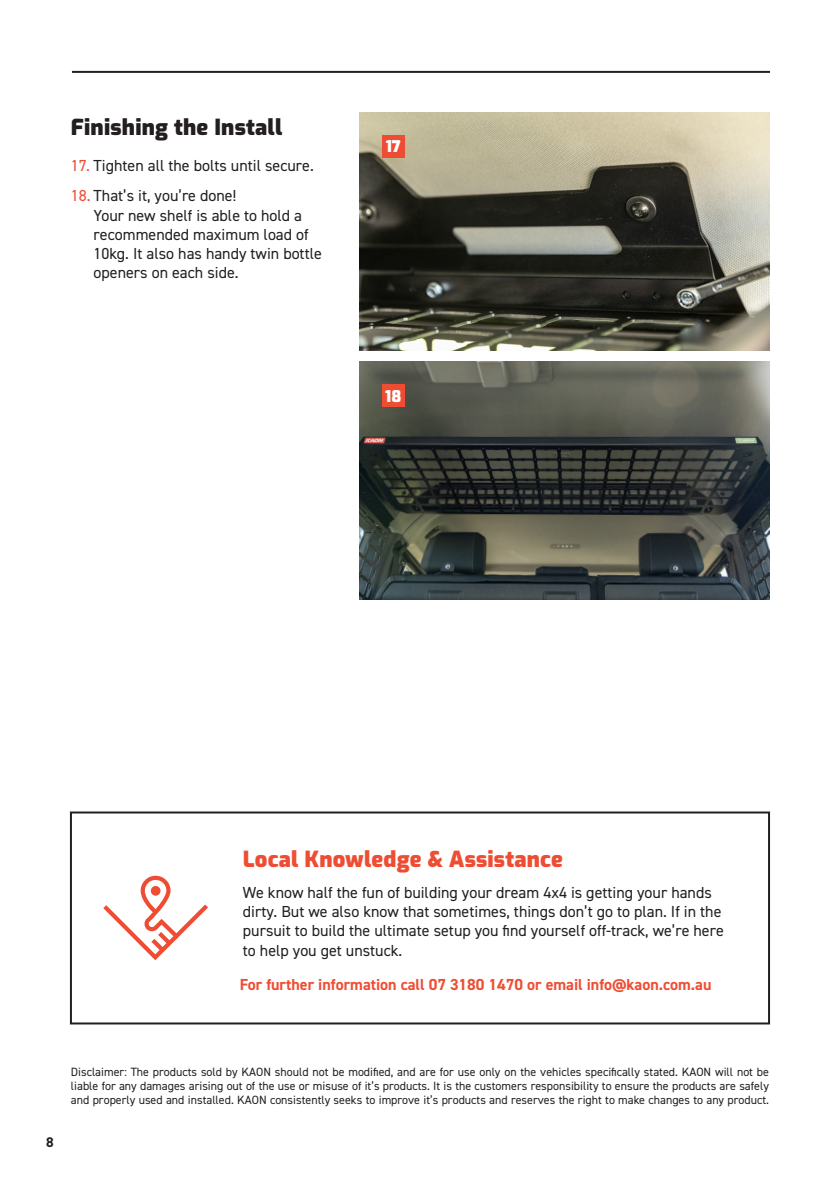
<style>
.page{position:relative;width:840px;height:1191px;background:#fff}
.page>*{position:absolute;margin:0;border:0;box-sizing:border-box;transform-origin:0 0}
.CTA_Heading{font:900 22px "Exo";letter-spacing:.01em;color:#ef4d33}
.Install_H2{font:900 22px "Exo";letter-spacing:.01em;color:#231f20}
.Body{font:16px/19.2px "DIN2014";color:#231f20}
.CTA{font:700 16px "DIN2014";color:#ef4d33}
.t1{font:900 16px "Exo";color:#fff}
.Page_Numbers{font:700 14px "DIN2014";color:#231f20}
.Disclaimer{font:12px/14px "DIN2014";color:#231f20;text-align:justify}
.s1{color:#ef4d33}
</style>
<div class="page">
<div style="left:70px;top:811px;width:699px;height:213px;border:2px solid #231f20"></div>
<svg style="left:103px;top:875px;width:105px;height:85px"></svg>
<div style="left:151px;top:886px;width:9px;height:9px;background:#ef4d33;border-radius:50%"></div>
<hr style="left:72px;top:71px;width:697px;height:2px;background:#231f20">
<img style="left:359px;top:112px;width:409px;height:238px">
<img style="left:359px;top:361px;width:409px;height:238px">
<div style="left:382px;top:135px;width:22px;height:22px;background:#ef4d33"></div>
<div style="left:382px;top:384px;width:22px;height:23px;background:#ef4d33"></div>
<p class="Install_H2" style="left:71px;top:111px;width:213px">Finishing the Install</p>
<p class="Body" style="left:71px;top:155px;width:244px"><span class="s1">17.</span> Tighten all the bolts until secure.</p>
<p class="Body" style="left:94px;top:186px;width:230px;text-indent:-23px"><span class="s1">18.</span> That’s it, you’re done!<br>Your new shelf is able to hold a recommended maximum load of<br>10kg. It also has handy twin bottle openers on each side.</p>
<p class="t1" style="left:385px;top:135px;width:17px">17</p>
<p class="t1" style="left:385px;top:384px;width:18px">18</p>
<p class="CTA_Heading" style="left:243px;top:843px;width:321px">Local Knowledge &amp; Assistance</p>
<p class="Body" style="left:243px;top:882px;width:482px">We know half the fun of building your dream 4x4 is getting your hands dirty. But we also know that sometimes, things don’t go to plan. If in the pursuit to build the ultimate setup you find yourself off-track, we’re here to help you get unstuck.</p>
<p class="CTA" style="left:240px;top:974px;width:473px">For further information call 07 3180 1470 or email info@kaon.com.au</p>
<p class="Page_Numbers" style="left:46px;top:1132px;width:9px">8</p>
<p class="Disclaimer" style="left:71px;top:1065px;width:699px">Disclaimer: The products sold by KAON should not be modified, and are for use only on the vehicles specifically stated. KAON will not be liable for any damages arising out of the use or misuse of it’s products. It is the customers responsibility to ensure the products are safely and properly used and installed. KAON consistently seeks to improve it’s products and reserves the right to make changes to any product.</p>
</div>
